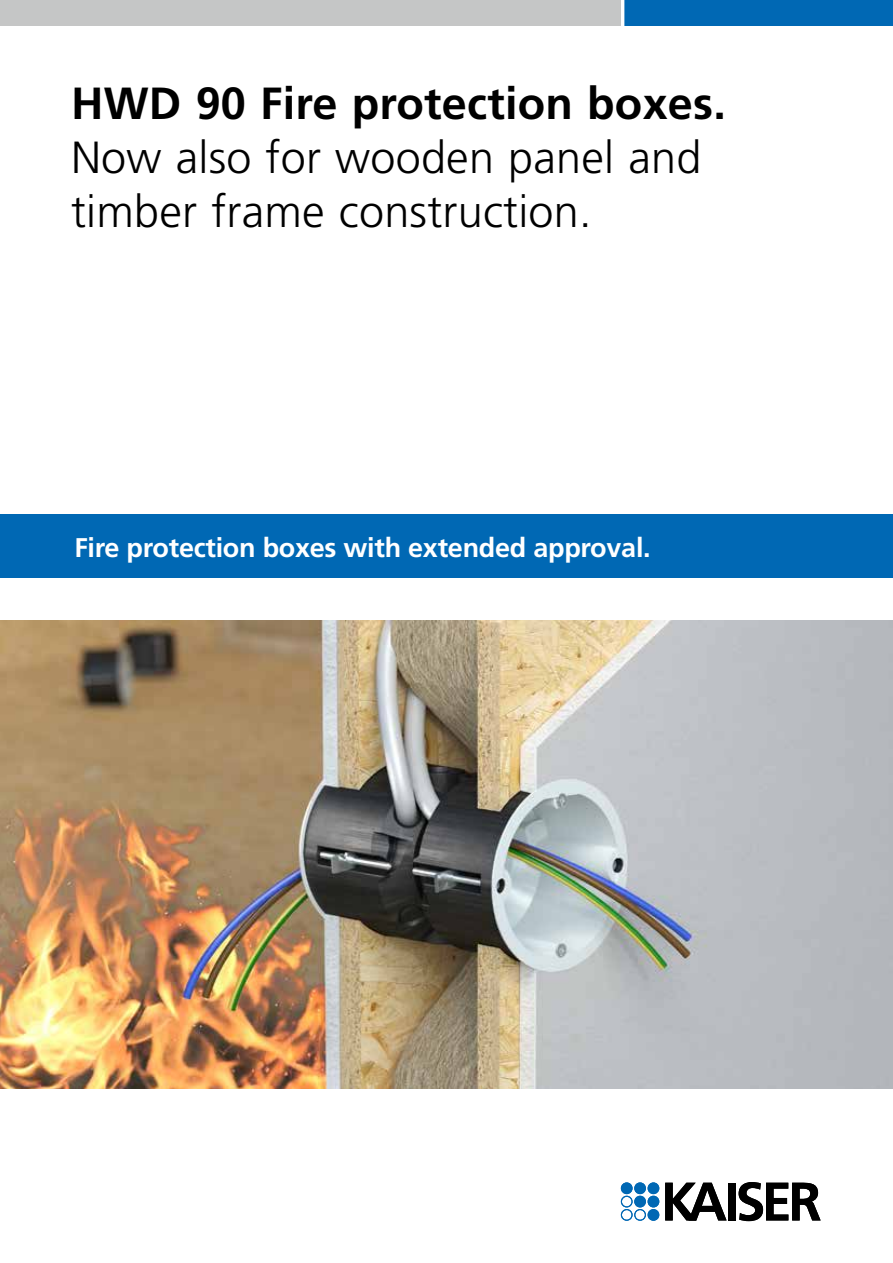
<style>
.page{position:relative;width:893px;height:1263px;background:#fff}
.page>*{position:absolute;margin:0;border:0;box-sizing:border-box;transform-origin:0 0}
.t1{font:300 45px/54px "Frutiger LT";letter-spacing:.005em;color:#000}
.t2{font:700 45px "Frutiger LT";letter-spacing:.005em;color:#000}
.t3{font:700 27px "Frutiger LT";letter-spacing:-.01em;color:#fff}
</style>
<div class="page">
<div style="left:0;top:514px;width:893px;height:64px;background:#0068b4"></div>
<img style="left:0;top:621px;width:893px;height:468px">
<div style="left:0;top:0;width:623px;height:26px;background:#c5c6c6"></div>
<div style="left:623px;top:0;width:270px;height:26px;background:#0068b4"></div>
<hr style="left:621px;top:0;width:3px;height:29px;background:#fff">
<div style="left:648px;top:1196px;width:11px;height:11px;background:#0068b4;border-radius:50%"></div>
<div style="left:634px;top:1182px;width:12px;height:12px;background:#0068b4;border-radius:50%"></div>
<div style="left:648px;top:1182px;width:11px;height:12px;background:#0068b4;border-radius:50%"></div>
<div style="left:621px;top:1182px;width:12px;height:12px;background:#0068b4;border-radius:50%"></div>
<div style="left:648px;top:1209px;width:11px;height:12px;background:#0068b4;border-radius:50%"></div>
<svg style="left:621px;top:1196px;width:25px;height:25px"></svg>
<div style="left:728px;top:1183px;width:8px;height:37px;background:#000"></div>
<svg style="left:739px;top:1182px;width:82px;height:39px"></svg>
<svg style="left:665px;top:1183px;width:62px;height:37px"></svg>
<p class="t2" style="left:71px;top:77px;width:656px">HWD 90 Fire protection boxes.</p>
<p class="t1" style="left:71px;top:131px;width:632px">Now also for wooden panel and timber frame construction.</p>
<p class="t3" style="left:74px;top:531px;width:578px">Fire protection boxes with extended approval.</p>
</div>
